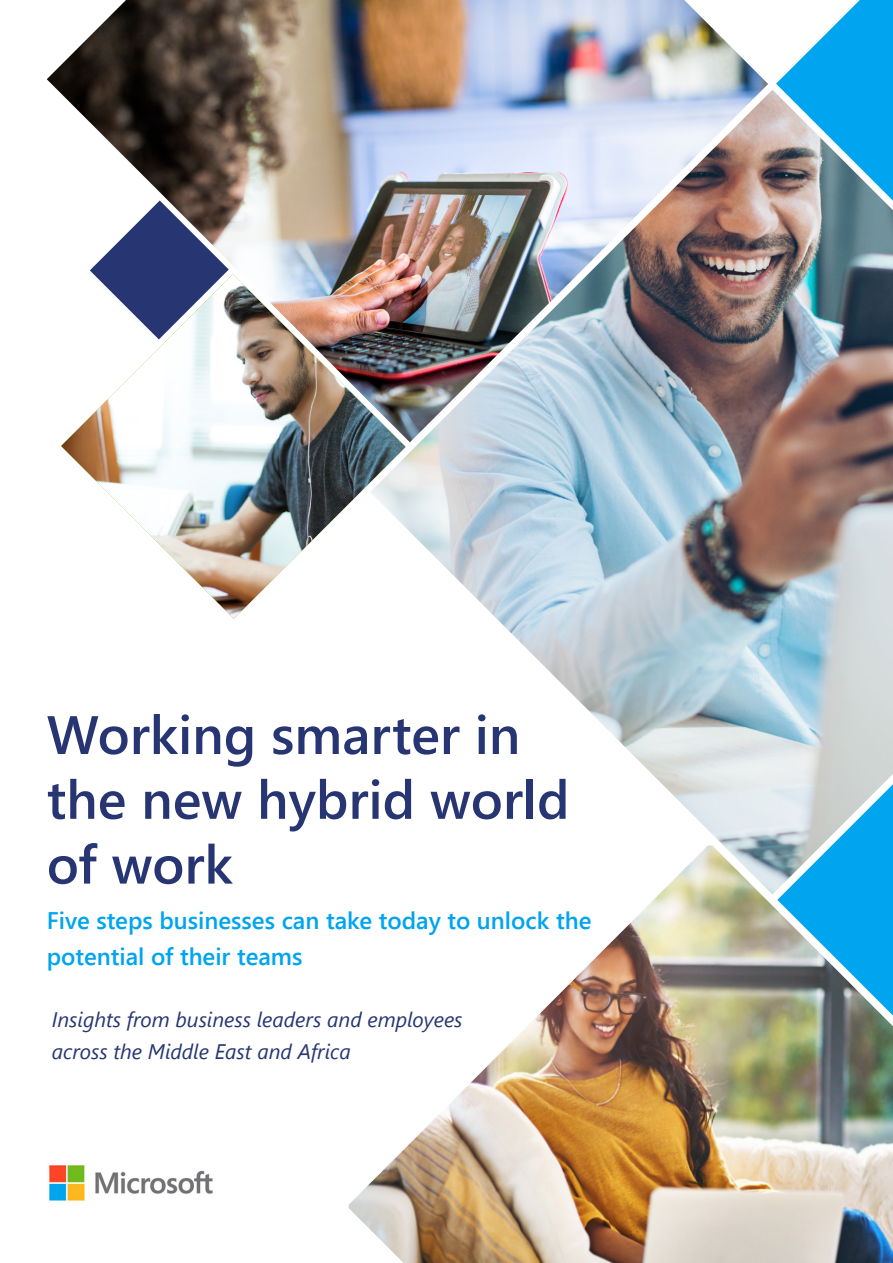
<style>
.page{position:relative;width:893px;height:1263px;background:#fff}
.page>*{position:absolute;margin:0;border:0;box-sizing:border-box;transform-origin:0 0}
.t1{font:600 54px/64.8px "Segoe UI";color:#273673}
.t2{font:600 24px/36px "Segoe UI";color:#00a4ef}
.t3{font:italic 21px/33px "Segoe UI";color:#273673}
</style>
<div class="page">
<img style="left:406px;top:90px;width:487px;height:755px">
<svg style="left:776px;top:0;width:117px;height:201px"></svg>
<svg style="left:777px;top:784px;width:116px;height:61px;background:#9fcde1"></svg>
<img style="left:47px;top:0;width:721px;height:442px">
<img style="left:349px;top:845px;width:544px;height:418px">
<svg style="left:90px;top:200px;width:139px;height:74px"></svg>
<img style="left:61px;top:274px;width:345px;height:345px">
<img style="left:48px;top:1165px;width:165px;height:36px">
<h1 class="t1" style="left:47px;top:700px;width:524px">Working smarter in the new hybrid world of work</h1>
<p class="t2" style="left:47px;top:901px;width:546px">Five steps businesses can take today to unlock the potential of their teams</p>
<p class="t3" style="left:52px;top:1001px;width:412px">Insights from business leaders and employees across the Middle East and Africa</p>
</div>
